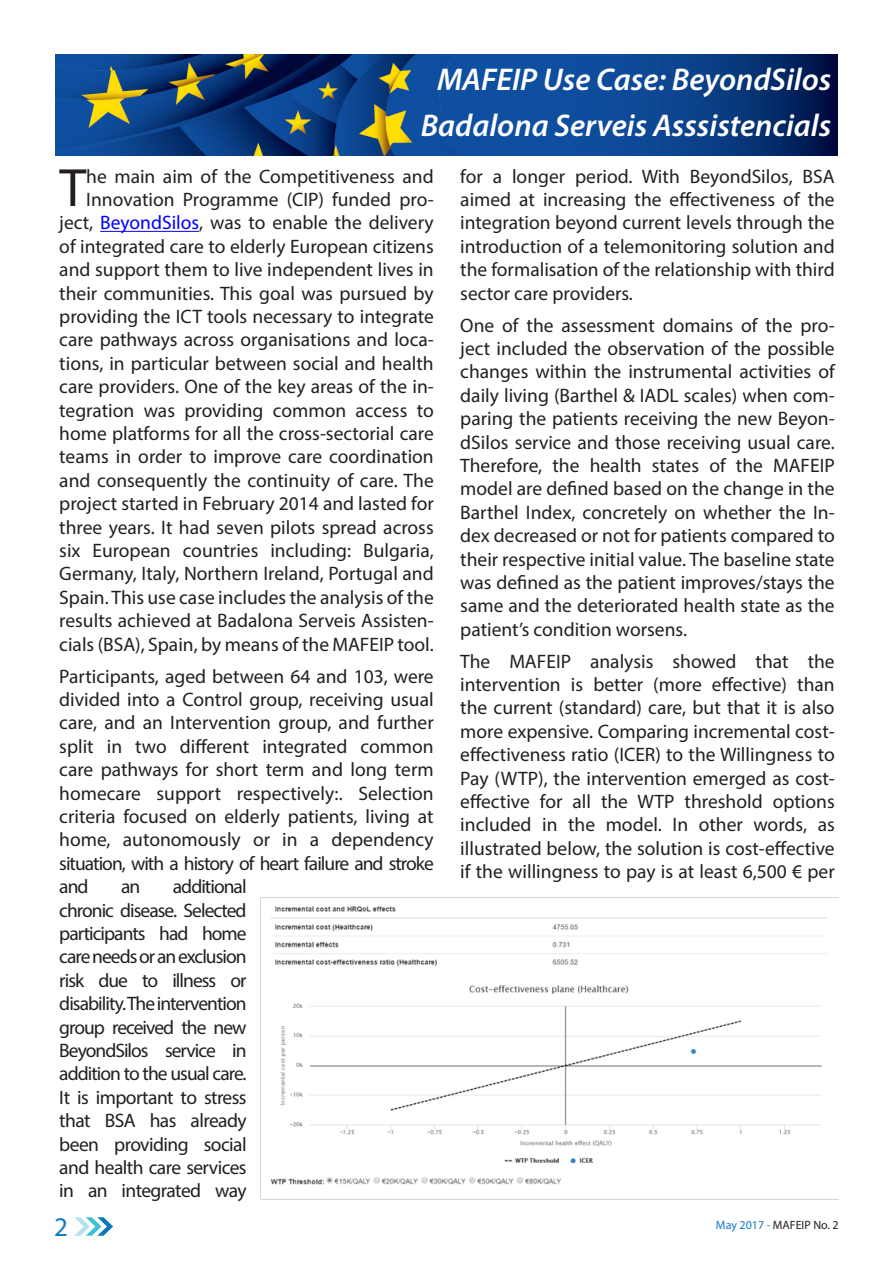
<style>
.page{position:relative;width:893px;height:1263px;background:#fff}
.page>*{position:absolute;margin:0;border:0;box-sizing:border-box;transform-origin:0 0}
.Absatzformat_1{font:54.15px "Myriad Pro";color:#231f20}
.Absatzformat_1-2{font:italic 600 31.5px "Myriad Pro";color:#fff}
.t1{font:27px "Myriad Pro";color:#107bc1}
.Absatzformat_1-3{font:19.5px/23.4px "Myriad Pro";color:#231f20;text-align:justify}
.t2{font:12px "Myriad Pro";color:#231f20}
.s1{color:#00f}
.s2{color:#107bc1}
</style>
<div class="page">
<svg style="left:74px;top:1217px;width:39px;height:19px"></svg>
<img style="left:55px;top:54px;width:783px;height:101px">
<hr style="left:100px;top:231px;width:99px;height:1px;background:#00f">
<img style="left:260px;top:897px;width:579px;height:302px">
<p class="Absatzformat_1-2" style="left:437px;top:59px;width:396px">MAFEIP Use Case: BeyondSilos</p>
<p class="Absatzformat_1-2" style="left:421px;top:106px;width:412px">Badalona Serveis Asssistencials</p>
<p class="Absatzformat_1-3" style="left:59px;top:164px;width:376px;text-align:right">he main aim of the Competitiveness and Innovation Programme (CIP) funded pro&shy;ject, <span class="s1">BeyondSilos</span>, was to enable the delivery of integrated care to elderly European citizens and support them to live independent lives in their communities. This goal was pursued by providing the ICT tools necessary to integrate care pathways across organisations and loca&shy;tions, in particular between social and health care providers. One of the key areas of the in&shy;tegration was providing common access to home platforms for all the cross-sectorial care teams in order to improve care coordination and consequently the continuity of care. The project started in February 2014 and lasted for three years. It had seven pilots spread across six European countries including: Bulgaria, Germany, Italy, Northern Ireland, Portugal and Spain. This use case includes the analysis of the results achieved at Badalona Serveis Assisten&shy;cials (BSA), Spain, by means of the MAFEIP tool.</p>
<p class="Absatzformat_1-3" style="left:59px;top:664px;width:376px">Participants, aged between 64 and 103, were divided into a Control group, receiving usual care, and an Intervention group, and further split in two different integrated common care pathways for short term and long term homecare support respectively:. Selection criteria focused on elderly patients, living at home, autonomously or in a dependency situation, with a history of heart failure and stroke and</p>
<p class="Absatzformat_1" style="left:59px;top:154px;width:28px">T</p>
<p class="Absatzformat_1-3" style="left:59px;top:875px;width:189px;text-indent:114px">additional chronic disease. Selected participants had home care needs or an exclusion risk due to illness or disability. The intervention group received the new BeyondSilos service in addition to the usual care.<br>It is important to stress that BSA has already been providing social and health care services in an integrated way</p>
<p class="Absatzformat_1-3" style="left:121px;top:875px;width:21px">an</p>
<p class="Absatzformat_1-3" style="left:460px;top:164px;width:376px">for a longer period. With BeyondSilos, BSA aimed at increasing the effectiveness of the integration beyond current levels through the introduction of a telemonitoring solution and the formalisation of the relationship with third sector care providers.</p>
<p class="Absatzformat_1-3" style="left:460px;top:313px;width:376px">One of the assessment domains of the pro&shy;ject included the observation of the possible changes within the instrumental activities of daily living (Barthel &amp; IADL scales) when com&shy;paring the patients receiving the new Beyon&shy;dSilos service and those receiving usual care.<br>Therefore, the health states of the MAFEIP model are defined based on the change in the Barthel Index, concretely on whether the In&shy;dex decreased or not for patients compared to their respective initial value. The baseline state was defined as the patient improves/stays the same and the deteriorated health state as the patient’s condition worsens.</p>
<p class="Absatzformat_1-3" style="left:460px;top:649px;width:376px">The MAFEIP analysis showed that the intervention is better (more effective) than the current (standard) care, but that it is also more expensive. Comparing incremental cost&shy;effectiveness ratio (ICER) to the Willingness to Pay (WTP), the intervention emerged as cost&shy;effective for all the WTP threshold options included in the model. In other words, as illustrated below, the solution is cost-effective if the willingness to pay is at least 6,500 € per</p>
<p class="t1" style="left:54px;top:1210px;width:15px">2</p>
<p class="t2" style="left:716px;top:1218px;width:124px"><span class="s2">May 2017 -</span> MAFEIP No. 2</p>
</div>
